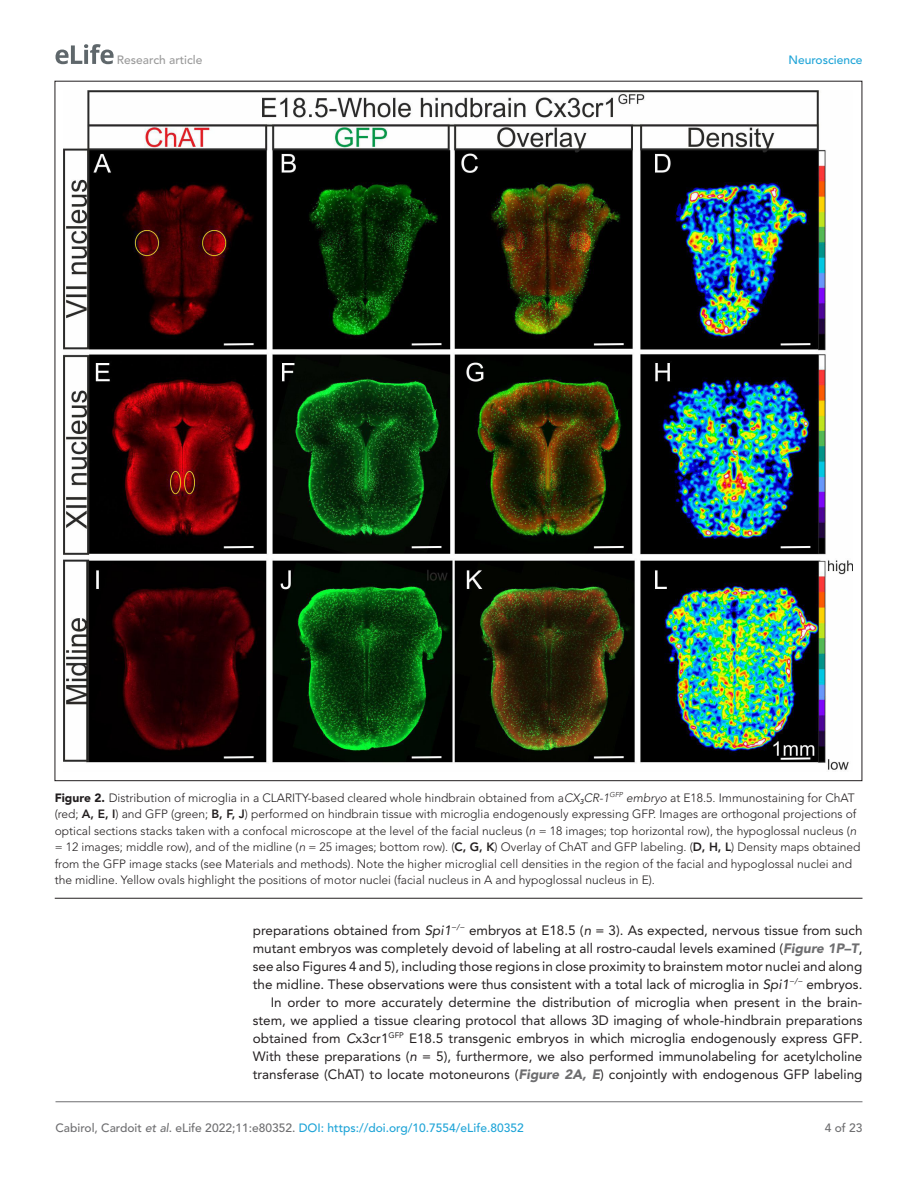
<style>
.page{position:relative;width:918px;height:1188px;background:#fff}
.page>*{position:absolute;margin:0;border:0;box-sizing:border-box;transform-origin:0 0}
.t1{font:13.5px/18px "Avenir LT Std";color:#231f20;text-align:right}
.t2{font:300 12px/16.5px "Avenir LT Std";color:#231f20}
.t3{font:500 12px "Avenir LT Std";color:#1ea4d7}
.t4{font:500 12px "Avenir LT Std";color:#9a9a9a}
.t5{font:500 12px "Avenir LT Std";color:#6e6e70}
.s1{font-weight:900}
.s2{font-style:italic}
.s3{font-weight:800}
.s4{font-weight:900;font-style:italic;color:#6e6e70}
.s5{color:#6e6e70}
.s6{font-style:italic;color:#6e6e70}
</style>
<div class="page">
<svg style="left:56px;top:44px;width:58px;height:20px"></svg>
<hr style="left:56px;top:1101px;width:806px;height:1px;background:#6e6e70">
<hr style="left:55px;top:898px;width:807px;height:1px;background:#231f20">
<img style="left:64px;top:90px;width:789px;height:680px">
<p class="t4" style="left:117px;top:53px;width:87px">Research article</p>
<p class="t3" style="left:788px;top:53px;width:76px">Neuroscience</p>
<p class="t2" style="left:55px;top:790px;width:807px"><span class="s1">Figure 2.</span> Distribution of microglia in a CLARITY-based cleared whole hindbrain obtained from a<span class="s2">CX</span><sub>3</sub><span class="s2">CR-1</span><sup>GFP</sup> <span class="s2">embryo</span> at E18.5. Immunostaining for ChAT (red; <span class="s3">A, E, I</span>) and GFP (green; <span class="s3">B, F, J</span>) performed on hindbrain tissue with microglia endogenously expressing GFP. Images are orthogonal projections of optical sections stacks taken with a confocal microscope at the level of the facial nucleus (<span class="s2">n</span> = 18 images; top horizontal row), the hypoglossal nucleus (<span class="s2">n </span>= 12 images; middle row), and of the midline (<span class="s2">n</span> = 25 images; bottom row). (<span class="s3">C, G, K</span>) Overlay of ChAT and GFP labeling. (<span class="s3">D, H, L</span>) Density maps obtained from the GFP image stacks (see Materials and methods). Note the higher microglial cell densities in the region of the facial and hypoglossal nuclei and the midline. Yellow ovals highlight the positions of motor nuclei (facial nucleus in A and hypoglossal nucleus in E).</p>
<p class="t1" style="left:253px;top:922px;width:611px">preparations obtained from <span class="s2">Spi1</span><sup>−/−</sup> embryos at E18.5 (<span class="s2">n</span> = 3). As expected, nervous tissue from such mutant embryos was completely devoid of labeling at all rostro-caudal levels examined (<span class="s4">Figure 1P–T</span>, see also Figures 4 and 5), including those regions in close proximity to brainstem motor nuclei and along the midline. These observations were thus consistent with a total lack of microglia in <span class="s2">Spi1</span><sup>−/−</sup> embryos.<br>In order to more accurately determine the distribution of microglia when present in the brain&shy;stem, we applied a tissue clearing protocol that allows 3D imaging of whole-hindbrain preparations obtained from <span class="s2">C</span>x3cr1<sup>GFP</sup> E18.5 transgenic embryos in which microglia endogenously express GFP<span class="s2">.<br></span>With these preparations (<span class="s2">n</span> = 5), furthermore, we also performed immunolabeling for acetylcholine transferase (ChAT) to locate motoneurons (<span class="s4">Figure 2A, E</span>) conjointly with endogenous GFP labeling</p>
<p class="t3" style="left:56px;top:1121px;width:470px"><span class="s5">Cabirol, Cardoit</span> <span class="s6">et al</span><span class="s5">. eLife 2022;11:e80352.</span> DOI: https://doi.org/10.7554/eLife.80352</p>
<p class="t5" style="left:825px;top:1121px;width:39px">4 of 23</p>
</div>
